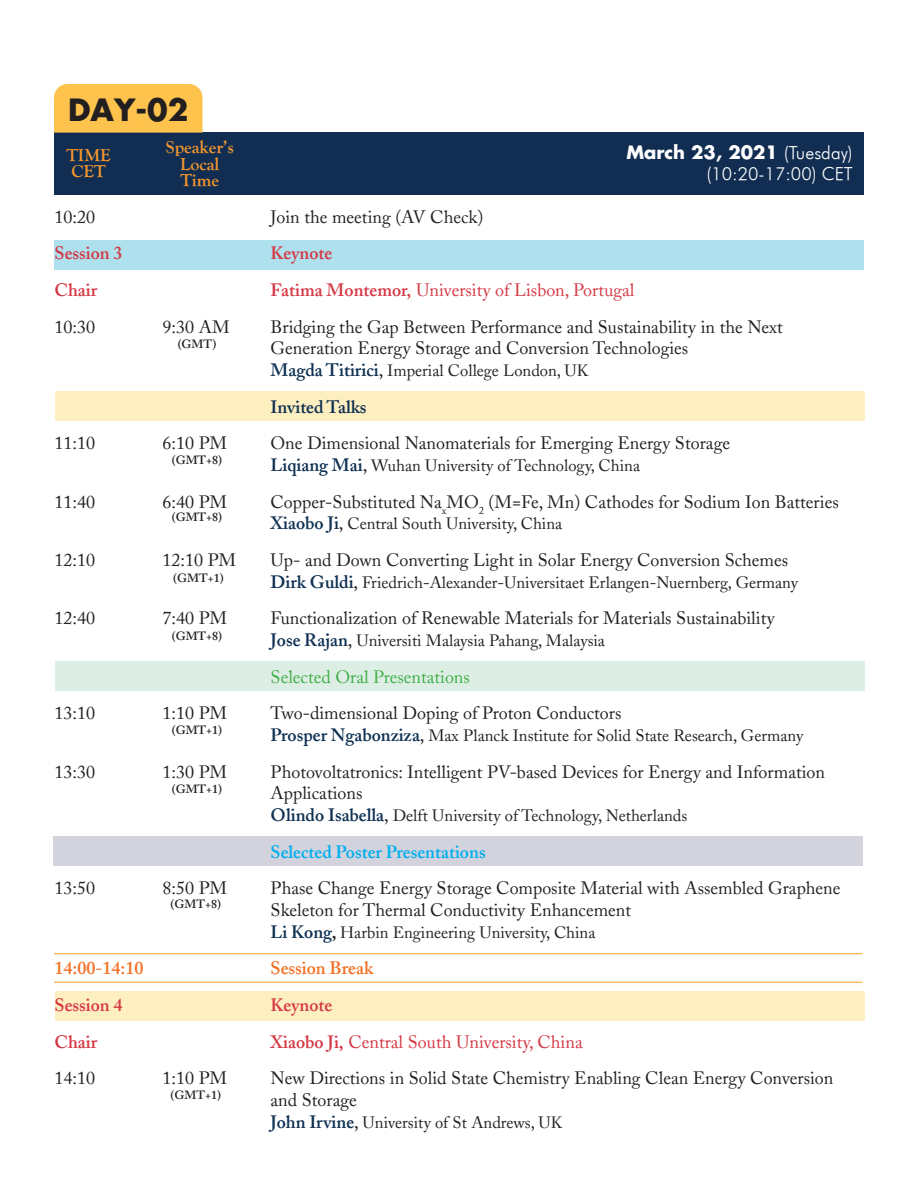
<style>
.page{position:relative;width:918px;height:1188px;background:#fff}
.page>*{position:absolute;margin:0;border:0;box-sizing:border-box;transform-origin:0 0}
.t1{font:30px "Futura Koyu";color:#231f20}
.t2{font:18px/21.6px "Adobe Caslon";color:#231f20}
.t3{font:18px "Adobe Caslon";color:#d53744}
.t4{font:600 18px "Adobe Caslon";color:#d53744}
.t5{font:italic 18px/21px "Futura";color:#fff;text-align:right}
.t6{font:600 18px "Adobe Caslon";color:#00aeef}
.t7{font:700 18px/16.5px "Goudy Old Style T";color:#f7972d}
.t8{font:18px "Adobe Caslon";color:#40ae49}
.t9{font:600 18px "Adobe Caslon";color:#f37124}
.t10{font:600 18px "Adobe Caslon";color:#0e3052}
.t11{font:16.5px "Adobe Caslon";color:#231f20}
.t12{font:600 12px "Adobe Caslon";color:#231f20}
.s1{font-weight:600}
.s2{font-weight:600;font-size:18px;color:#0e3052}
.s3{font-size:18px}
.s4{font-weight:600;font-size:18px}
.s5{font-family:"Futura Koyu";font-style:normal}
</style>
<div class="page">
<div style="left:54px;top:133px;width:810px;height:62px;background:#112e52"></div>
<div style="left:54px;top:240px;width:810px;height:29px;background:#afe0ed"></div>
<div style="left:55px;top:392px;width:810px;height:29px;background:#feefc1"></div>
<div style="left:55px;top:662px;width:810px;height:29px;background:#ddefe4"></div>
<div style="left:53px;top:837px;width:810px;height:29px;background:#d2d3dd"></div>
<div style="left:55px;top:991px;width:810px;height:29px;background:#feefc1"></div>
<div style="left:54px;top:84px;width:148px;height:49px;background:#fec34d"></div>
<hr style="left:54px;top:953px;width:808px;height:1px;background:#f9a31b">
<hr style="left:54px;top:982px;width:808px;height:1px;background:#f9a31b">
<p class="t1" style="left:68px;top:89px;width:122px">DAY-02</p>
<p class="t7" style="left:66px;top:147px;width:46px">TIME<br>CET</p>
<p class="t7" style="left:166px;top:139px;width:69px;text-align:center">Speaker’s<br>Local<br>Time</p>
<p class="t2" style="left:55px;top:206px;width:42px">10:20</p>
<p class="t2" style="left:271px;top:206px;width:214px">Join the meeting (AV Check)</p>
<p class="t4" style="left:55px;top:242px;width:70px">Session 3</p>
<p class="t4" style="left:271px;top:242px;width:63px">Keynote</p>
<p class="t4" style="left:55px;top:279px;width:44px">Chair</p>
<p class="t3" style="left:271px;top:279px;width:365px"><span class="s1">Fatima Montemor,</span> University of Lisbon, Portugal</p>
<p class="t2" style="left:55px;top:316px;width:42px">10:30</p>
<p class="t2" style="left:163px;top:316px;width:69px">9:30 AM</p>
<p class="t2" style="left:271px;top:316px;width:514px">Bridging the Gap Between Performance and Sustainability in the Next<br>Generation Energy Storage and Conversion Technologies</p>
<p class="t11" style="left:271px;top:361px;width:320px"><span class="s2">Magda Titirici</span><span class="s3">,</span> Imperial College London, UK</p>
<p class="t10" style="left:271px;top:396px;width:98px">Invited Talks</p>
<p class="t2" style="left:55px;top:433px;width:42px">11:10</p>
<p class="t2" style="left:163px;top:433px;width:66px">6:10 PM</p>
<p class="t2" style="left:271px;top:433px;width:461px">One Dimensional Nanomaterials for Emerging Energy Storage</p>
<p class="t11" style="left:271px;top:456px;width:371px"><span class="s2">Liqiang Mai</span><span class="s3">,</span> Wuhan University of Technology, China</p>
<p class="t2" style="left:55px;top:491px;width:42px">11:40</p>
<p class="t2" style="left:163px;top:491px;width:66px">6:40 PM</p>
<p class="t2" style="left:271px;top:491px;width:570px">Copper-Substituted Na<sub>x</sub>MO<sub>2</sub> (M=Fe, Mn) Cathodes for Sodium Ion Batteries</p>
<p class="t11" style="left:271px;top:514px;width:293px"><span class="s2">Xiaobo Ji</span><span class="s3">,</span> Central South University, China</p>
<p class="t2" style="left:55px;top:549px;width:42px">12:10</p>
<p class="t2" style="left:163px;top:549px;width:75px">12:10 PM</p>
<p class="t2" style="left:271px;top:549px;width:519px">Up- and Down Converting Light in Solar Energy Conversion Schemes</p>
<p class="t11" style="left:271px;top:572px;width:529px"><span class="s2">Dirk Guldi</span><span class="s3">,</span> Friedrich-Alexander-Universitaet Erlangen-Nuernberg, Germany</p>
<p class="t2" style="left:55px;top:608px;width:42px">12:40</p>
<p class="t2" style="left:163px;top:608px;width:66px">7:40 PM</p>
<p class="t2" style="left:271px;top:608px;width:506px">Functionalization of Renewable Materials for Materials Sustainability</p>
<p class="t11" style="left:271px;top:631px;width:336px"><span class="s2">Jose Rajan</span><span class="s3">,</span> Universiti Malaysia Pahang, Malaysia</p>
<p class="t8" style="left:271px;top:666px;width:201px">Selected Oral Presentations</p>
<p class="t2" style="left:55px;top:703px;width:42px">13:10</p>
<p class="t2" style="left:163px;top:703px;width:66px">1:10 PM</p>
<p class="t2" style="left:271px;top:703px;width:352px">Two-dimensional Doping of Proton Conductors</p>
<p class="t11" style="left:271px;top:726px;width:534px"><span class="s2">Prosper Ngabonziza</span><span class="s3">,</span> Max Planck Institute for Solid State Research, Germany</p>
<p class="t2" style="left:55px;top:761px;width:42px">13:30</p>
<p class="t2" style="left:163px;top:761px;width:66px">1:30 PM</p>
<p class="t2" style="left:271px;top:761px;width:556px">Photovoltatronics: Intelligent PV-based Devices for Energy and Information<br>Applications</p>
<p class="t11" style="left:271px;top:806px;width:418px"><span class="s2">Olindo Isabella</span><span class="s3">,</span> Delft University of Technology, Netherlands</p>
<p class="t6" style="left:271px;top:841px;width:217px">Selected Poster Presentations</p>
<p class="t2" style="left:55px;top:878px;width:42px">13:50</p>
<p class="t2" style="left:163px;top:878px;width:66px">8:50 PM</p>
<p class="t2" style="left:271px;top:878px;width:571px">Phase Change Energy Storage Composite Material with Assembled Graphene<br>Skeleton for Thermal Conductivity Enhancement</p>
<p class="t11" style="left:271px;top:922px;width:326px"><span class="s2">Li Kong</span><span class="s4">,</span> Harbin Engineering University, China</p>
<p class="t9" style="left:55px;top:957px;width:90px">14:00-14:10</p>
<p class="t9" style="left:271px;top:957px;width:104px">Session Break</p>
<p class="t4" style="left:55px;top:994px;width:70px">Session 4</p>
<p class="t4" style="left:271px;top:994px;width:63px">Keynote</p>
<p class="t4" style="left:55px;top:1031px;width:44px">Chair</p>
<p class="t3" style="left:271px;top:1031px;width:314px"><span class="s1">Xiaobo Ji,</span> Central South University, China</p>
<p class="t2" style="left:55px;top:1068px;width:42px">14:10</p>
<p class="t2" style="left:163px;top:1068px;width:66px">1:10 PM</p>
<p class="t2" style="left:271px;top:1068px;width:564px">New Directions in Solid State Chemistry Enabling Clean Energy Conversion and Storage</p>
<p class="t11" style="left:271px;top:1112px;width:294px"><span class="s2">John Irvine</span><span class="s3">,</span> University of St Andrews, UK</p>
<p class="t5" style="left:626px;top:142px;width:228px"><span class="s5">March 23, 2021</span> (Tuesday) (10:20-17:00) CET</p>
<p class="t12" style="left:178px;top:337px;width:40px">(GMT)</p>
<p class="t12" style="left:172px;top:453px;width:52px">(GMT+8)</p>
<p class="t12" style="left:172px;top:510px;width:52px">(GMT+8)</p>
<p class="t12" style="left:173px;top:571px;width:52px">(GMT+1)</p>
<p class="t12" style="left:172px;top:629px;width:52px">(GMT+8)</p>
<p class="t12" style="left:172px;top:723px;width:52px">(GMT+1)</p>
<p class="t12" style="left:172px;top:781px;width:52px">(GMT+1)</p>
<p class="t12" style="left:171px;top:897px;width:52px">(GMT+8)</p>
<p class="t12" style="left:171px;top:1088px;width:52px">(GMT+1)</p>
</div>
